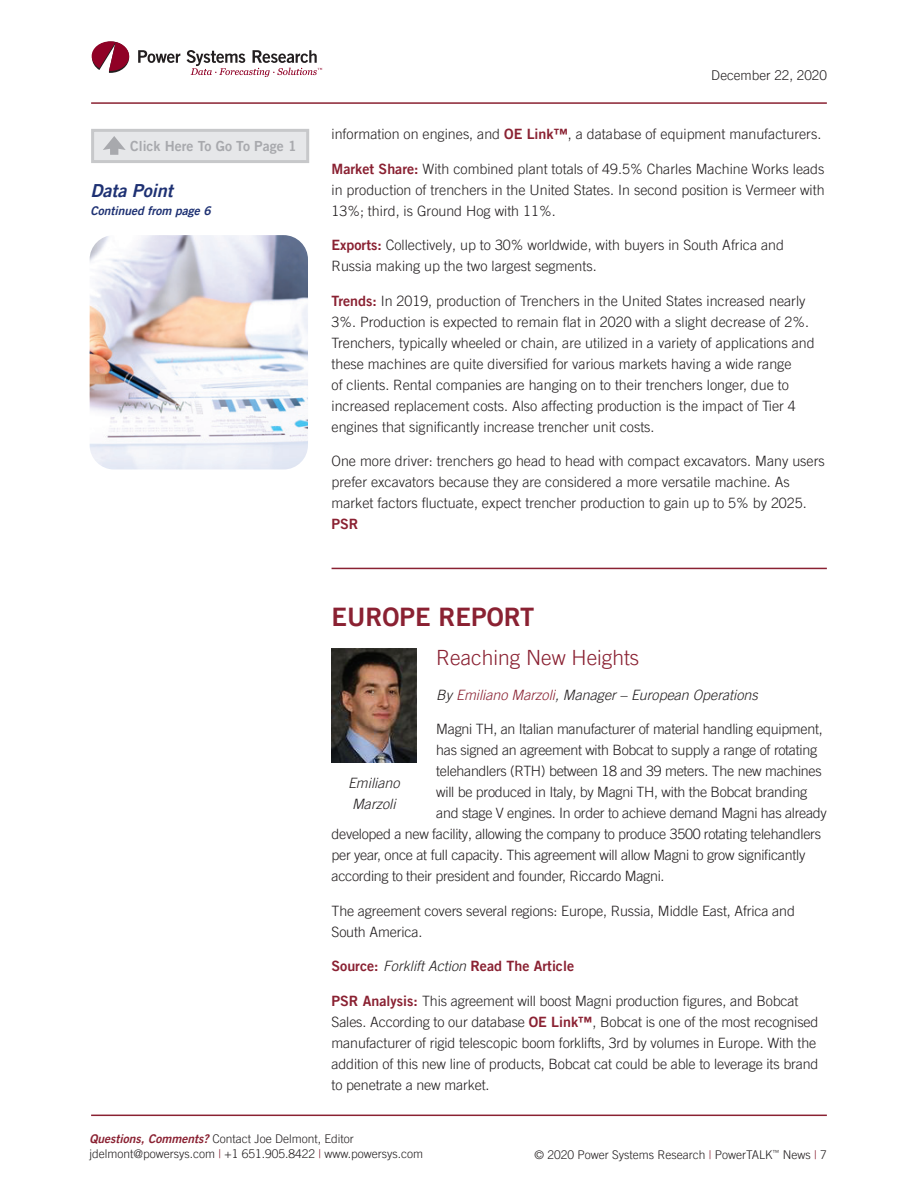
<style>
.page{position:relative;width:918px;height:1188px;background:#fff}
.page>*{position:absolute;margin:0;border:0;box-sizing:border-box;transform-origin:0 0}
.t1{font:25.5px "Trade Gothic LT Pro Bd 2";color:#8a2132}
.t2{font:300 21px "Trade Gothic LT Pro";color:#8a2132}
.t3{font:18px "Trade Gothic LT Pro Bd 2 Obl";color:#1e3173}
.t4{font:300 14.25px/21px "Trade Gothic LT Pro";color:#231f20}
.t5{font:300 14.25px "Trade Gothic LT Pro";letter-spacing:-.02em;color:#231f20}
.t6{font:italic 300 14.25px/21px "Trade Gothic LT Pro";color:#231f20}
.t7{font:14.25px "Trade Gothic LT Pro Bd 2";color:#8a2132}
.t8{font:13.95px "Trade Gothic LT Pro Bd 2";color:#a8a9ad}
.t9{font:300 13.5px "Trade Gothic LT Pro";color:#231f20}
.t10{font:300 12px/15px "Trade Gothic LT Pro";color:#231f20}
.t11{font:12px "Trade Gothic LT Pro Bd 2 Obl";color:#1e3173}
.s1{font-family:"Trade Gothic LT Pro Bd 2";font-weight:400;color:#8a2132}
.s2{color:#8a2132}
.s3{font-family:"Trade Gothic LT Pro";font-weight:300;font-style:italic;color:#231f20}
.s4{font-family:"Trade Gothic LT Pro Bd 2 Obl";font-weight:400;color:#8a2132}
</style>
<div class="page">
<hr style="left:91px;top:102px;width:736px;height:2px;background:#8a2132">
<hr style="left:91px;top:1115px;width:736px;height:1px;background:#8a2132">
<svg style="left:138px;top:50px;width:42px;height:13px"></svg>
<svg style="left:92px;top:41px;width:37px;height:32px"></svg>
<svg style="left:187px;top:50px;width:135px;height:27px"></svg>
<div style="left:91px;top:129px;width:218px;height:34px;background:#e6e7e9;border:3px solid #c7c8ca"></div>
<svg style="left:103px;top:136px;width:23px;height:19px"></svg>
<hr style="left:332px;top:568px;width:495px;height:1px;background:#8a2132">
<img style="left:332px;top:648px;width:84px;height:115px">
<img style="left:90px;top:235px;width:218px;height:234px">
<p class="t8" style="left:130px;top:137px;width:168px">Click Here To Go To Page 1</p>
<p class="t3" style="left:90px;top:179px;width:84px">Data Point</p>
<p class="t11" style="left:90px;top:203px;width:122px">Continued from page 6</p>
<p class="t9" style="left:711px;top:67px;width:117px">December 22, 2020</p>
<p class="t4" style="left:332px;top:123px;width:491px">information on engines, and <span class="s1">OE Link™</span>, a database of equipment manufacturers.</p>
<p class="t4" style="left:332px;top:158px;width:495px;text-align:justify"><span class="s1">Market Share:</span> With combined plant totals of 49.5% Charles Machine Works leads in production of trenchers in the United States. In second position is Vermeer with 13%; third, is Ground Hog with 11%.</p>
<p class="t4" style="left:332px;top:234px;width:454px"><span class="s1">Exports:</span> Collectively, up to 30% worldwide, with buyers in South Africa and<br>Russia making up the two largest segments.</p>
<p class="t4" style="left:332px;top:290px;width:485px"><span class="s1">Trends:</span> In 2019, production of Trenchers in the United States increased nearly 3%. Production is expected to remain flat in 2020 with a slight decrease of 2%.<br>Trenchers, typically wheeled or chain, are utilized in a variety of applications and these machines are quite diversified for various markets having a wide range<br>of clients. Rental companies are hanging on to their trenchers longer, due to increased replacement costs. Also affecting production is the impact of Tier 4 engines that significantly increase trencher unit costs.</p>
<p class="t4" style="left:332px;top:450px;width:495px">One more driver: trenchers go head to head with compact excavators. Many users prefer excavators because they are considered a more versatile machine. As market factors fluctuate, expect trencher production to gain up to 5% by 2025.</p>
<p class="t7" style="left:332px;top:515px;width:28px">PSR</p>
<h1 class="t1" style="left:332px;top:601px;width:204px">EUROPE REPORT</h1>
<h2 class="t2" style="left:436px;top:645px;width:205px">Reaching New Heights</h2>
<p class="t6" style="left:436px;top:684px;width:323px">By <span class="s2">Emiliano Marzoli</span>, Manager – European Operations</p>
<p class="t5" style="left:436px;top:721px;width:388px">Magni TH, an Italian manufacturer of material handling equipment,</p>
<p class="t5" style="left:436px;top:742px;width:382px">has signed an agreement with Bobcat to supply a range of rotating</p>
<p class="t5" style="left:436px;top:763px;width:387px">telehandlers (RTH) between 18 and 39 meters. The new machines</p>
<p class="t5" style="left:436px;top:784px;width:372px">will be produced in Italy, by Magni TH, with the Bobcat branding</p>
<p class="t5" style="left:436px;top:805px;width:392px">and stage V engines. In order to achieve demand Magni has already</p>
<p class="t5" style="left:332px;top:826px;width:491px">developed a new facility, allowing the company to produce 3500 rotating telehandlers</p>
<p class="t5" style="left:332px;top:847px;width:475px">per year, once at full capacity. This agreement will allow Magni to grow significantly</p>
<p class="t5" style="left:332px;top:868px;width:334px">according to their president and founder, Riccardo Magni.</p>
<p class="t4" style="left:332px;top:900px;width:465px">The agreement covers several regions: Europe, Russia, Middle East, Africa and<br>South America.</p>
<p class="t7" style="left:332px;top:957px;width:244px">Source: <span class="s3">Forklift Action</span> Read The Article</p>
<p class="t4" style="left:332px;top:990px;width:488px"><span class="s1">PSR Analysis:</span> This agreement will boost Magni production figures, and Bobcat Sales. According to our database <span class="s1">OE Link™</span>, Bobcat is one of the most recognised manufacturer of rigid telescopic boom forklifts, 3rd by volumes in Europe. With the addition of this new line of products, Bobcat cat could be able to leverage its brand to penetrate a new market.</p>
<p class="t6" style="left:348px;top:773px;width:53px">Emiliano<br>Marzoli</p>
<p class="t10" style="left:90px;top:1131px;width:335px"><span class="s4">Questions, Comments?</span> Contact Joe Delmont, Editor jdelmont@powersys.com <span class="s2">|</span> +1 651.905.8422 <span class="s2">|</span> www.powersys.com</p>
<p class="t10" style="left:535px;top:1147px;width:294px">© 2020 Power Systems Research <span class="s2">|</span> PowerTALK<sup>™</sup> News <span class="s2">|</span> 7</p>
</div>
